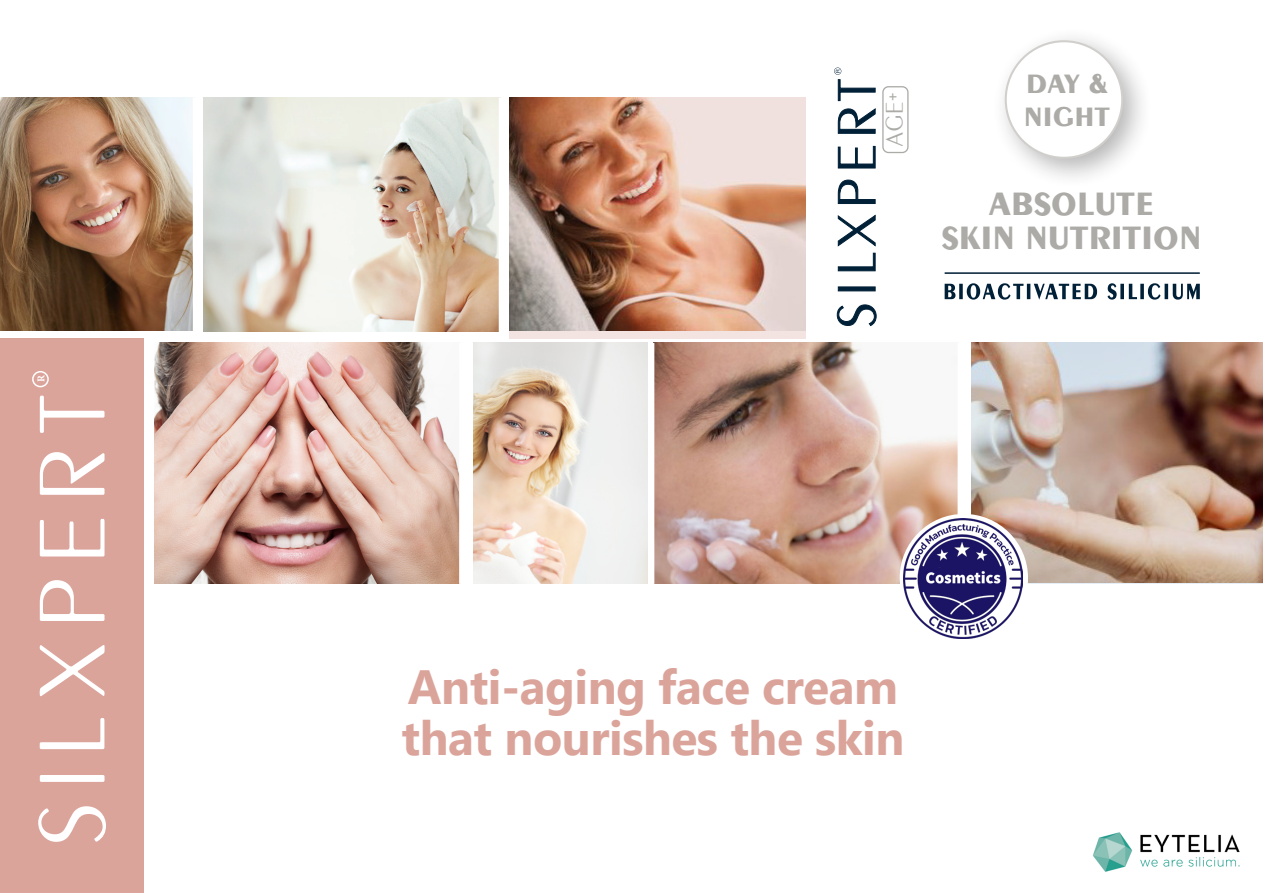
<style>
.page{position:relative;width:1263px;height:893px;background:#fff}
.page>*{position:absolute;margin:0;border:0;box-sizing:border-box;transform-origin:0 0}
.t1{font:99.6px "Peignot";letter-spacing:.09em;color:#fff}
.body{font:700 48px "Segoe UI";letter-spacing:-.01em;color:#dba49b}
.t2{font:600 34.2px/34.2px "Peignot";color:#acaba7;text-align:center}
.t3{font:700 28.65px/32.8px "Peignot";color:#acaba7}
.t4{font:25.05px "Peignot";color:#acaba7}
.t5{font:700 10.5px "Minion Pro";color:#fff}
</style>
<div class="page">
<div style="left:0;top:338px;width:144px;height:555px;background:#dba49b"></div>
<img style="left:155px;top:343px;width:304px;height:241px">
<img style="left:654px;top:343px;width:303px;height:241px">
<img style="left:473px;top:343px;width:175px;height:241px">
<img style="left:971px;top:343px;width:292px;height:240px">
<img style="left:203px;top:98px;width:296px;height:234px">
<img style="left:0;top:98px;width:193px;height:232px">
<div style="left:509px;top:98px;width:297px;height:241px;background:#f4e4e1"></div>
<img style="left:509px;top:98px;width:297px;height:232px">
<img style="left:1093px;top:832px;width:147px;height:40px">
<div style="left:32px;top:371px;width:17px;height:16px;border:2px solid #fff;border-radius:50%"></div>
<svg style="left:945px;top:283px;width:255px;height:17px"></svg>
<hr style="left:945px;top:272px;width:255px;height:2px;background:#002037">
<svg style="left:834px;top:68px;width:43px;height:259px"></svg>
<div style="left:882px;top:86px;width:26px;height:67px;border:1px solid #acaba7;border-radius:6px"></div>
<div style="left:991px;top:27px;width:162px;height:161px;background:#231f20;opacity:.33"></div>
<div style="left:1006px;top:41px;width:116px;height:117px;background:#fff;border-radius:50%"></div>
<div style="left:1005px;top:40px;width:118px;height:119px;border:2px solid #d0cfcc;border-radius:50%"></div>
<div style="left:900px;top:514px;width:128px;height:128px;background:#fff;border-radius:50%"></div>
<img style="left:903px;top:519px;width:120px;height:119px">
<p class="t5" style="left:34px;top:382px;width:8px;rotate:-90deg">R</p>
<p class="t1" style="left:23px;top:851px;width:458px;rotate:-90deg">SILXPERT</p>
<p class="t4" style="left:882px;top:148px;width:58px;rotate:-90deg">AGE+</p>
<p class="t3" style="left:1024px;top:67px;width:88px">DAY &amp;<br>NIGHT</p>
<p class="t2" style="left:941px;top:187px;width:262px">ABSOLUTE<br>SKIN NUTRITION</p>
<p class="body" style="left:408px;top:641px;width:492px">Anti-aging face cream</p>
<p class="body" style="left:402px;top:692px;width:504px">that nourishes the skin</p>
</div>
